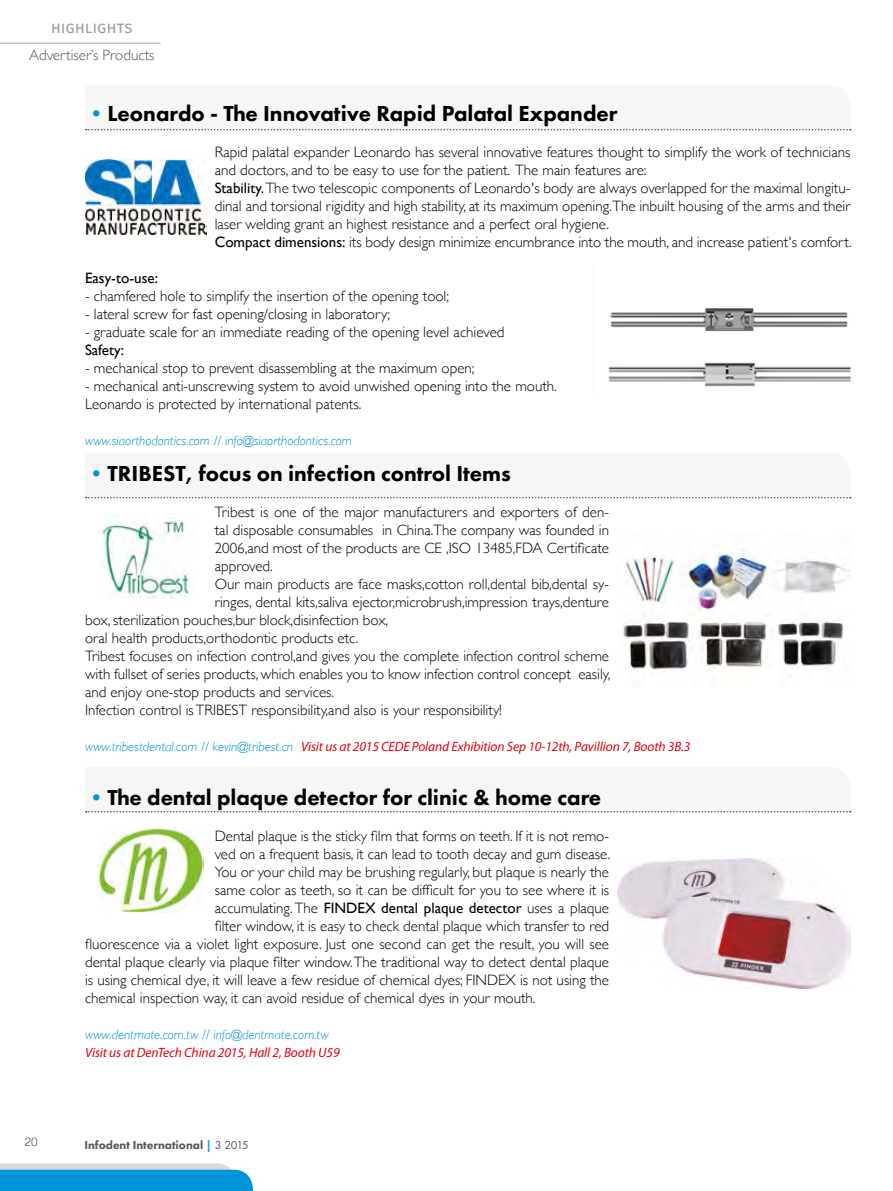
<style>
.page{position:relative;width:893px;height:1191px;background:#fff}
.page>*{position:absolute;margin:0;border:0;box-sizing:border-box;transform-origin:0 0}
.t1{font:800 22.5px "Futura PT";color:#000}
.t2{font:16.5px "Fira Sans";letter-spacing:-.005em;color:#9c9d9d}
.t3{font:300 15px/18px "Gill Sans";color:#000}
.t4{font:300 15px "Gill Sans";color:#565656}
.t5{font:15px "Gill Sans";color:#000}
.t6{font:italic 13.5px "Myriad Pro";letter-spacing:-.01em;color:#e3000f}
.t7{font:italic 300 13.5px "Gill Sans";color:#0095d9}
.t8{font:800 12px "Futura PT";color:#565656}
.t9{font:300 12px "Helvetica";color:#565656}
.s1{color:#0095d9}
.s2{font-weight:400}
.s3{font-family:"Gill Sans";font-weight:300;color:#0095d9}
.s4{color:#00a8e2}
</style>
<div class="page">
<hr style="left:0;top:43px;width:161px;height:1px;background:#9c9d9d">
<svg style="left:0;top:1163px;width:253px;height:28px;background:#38a8da"></svg>
<img style="left:608px;top:308px;width:244px;height:79px">
<svg style="left:85px;top:128px;width:766px;height:2px"></svg>
<img style="left:85px;top:160px;width:121px;height:74px">
<img style="left:623px;top:548px;width:227px;height:124px">
<svg style="left:85px;top:496px;width:766px;height:2px"></svg>
<img style="left:101px;top:513px;width:93px;height:86px">
<img style="left:618px;top:859px;width:232px;height:130px">
<svg style="left:85px;top:810px;width:766px;height:2px"></svg>
<img style="left:99px;top:827px;width:104px;height:85px">
<p class="t2" style="left:51px;top:15px;width:83px">highlights</p>
<p class="t4" style="left:29px;top:44px;width:127px">Advertiser’s Products</p>
<h1 class="t1" style="left:85px;top:99px;width:534px"><span class="s1">•</span>Leonardo - The Innovative Rapid Palatal Expander</h1>
<p class="t3" style="left:215px;top:142px;width:638px">Rapid palatal expander Leonardo has several innovative features thought to simplify the work of technicians and doctors, and to be easy to use for the patient. The main features are:<br><span class="s2">Stability.</span> The two telescopic components of Leonardo's body are always overlapped for the maximal longitu&shy;dinal and torsional rigidity and high stability, at its maximum opening.The inbuilt housing of the arms and their laser welding grant an highest resistance and a perfect oral hygiene.<br><span class="s2">Compact dimensions:</span> its body design minimize encumbrance into the mouth, and increase patient's comfort.</p>
<p class="t5" style="left:85px;top:269px;width:74px">Easy-to-use:</p>
<p class="t3" style="left:85px;top:286px;width:366px">- chamfered hole to simplify the insertion of the opening tool;</p>
<p class="t3" style="left:85px;top:304px;width:306px">- lateral screw for fast opening/closing in laboratory;</p>
<p class="t3" style="left:85px;top:322px;width:421px">- graduate scale for an immediate reading of the opening level achieved</p>
<p class="t5" style="left:85px;top:341px;width:40px">Safety:</p>
<p class="t3" style="left:85px;top:358px;width:391px">- mechanical stop to prevent disassembling at the maximum open;</p>
<p class="t3" style="left:85px;top:376px;width:473px">- mechanical anti-unscrewing system to avoid unwished opening into the mouth.<br>Leonardo is protected by international patents.</p>
<p class="t7" style="left:85px;top:433px;width:268px">www.siaorthodontics.com // info@siaorthodontics.com</p>
<h1 class="t1" style="left:85px;top:459px;width:427px"><span class="s1">•</span>TRIBEST, focus on infection control Items</h1>
<p class="t3" style="left:215px;top:502px;width:396px">Tribest is one of the major manufacturers and exporters of den-</p>
<p class="t3" style="left:215px;top:520px;width:396px">tal disposable consumables in China.The company was founded in</p>
<p class="t3" style="left:215px;top:538px;width:396px">2006,and most of the products are CE ,ISO 13485,FDA Certificate</p>
<p class="t3" style="left:215px;top:556px;width:60px">approved.</p>
<p class="t3" style="left:215px;top:574px;width:396px">Our main products are face masks,cotton roll,dental bib,dental sy-</p>
<p class="t3" style="left:215px;top:592px;width:396px">ringes, dental kits,saliva ejector,microbrush,impression trays,denture</p>
<p class="t3" style="left:85px;top:610px;width:305px">box, sterilization pouches,bur block,disinfection box,</p>
<p class="t3" style="left:85px;top:628px;width:275px">oral health products,orthodontic products etc.</p>
<p class="t3" style="left:85px;top:646px;width:526px">Tribest focuses on infection control,and gives you the complete infection control scheme</p>
<p class="t3" style="left:85px;top:664px;width:527px">with fullset of series products, which enables you to know infection control concept easily,</p>
<p class="t3" style="left:85px;top:682px;width:251px">and enjoy one-stop products and services.</p>
<p class="t3" style="left:85px;top:700px;width:418px">Infection control is TRIBEST responsibility,and also is your responsibility!</p>
<p class="t6" style="left:85px;top:738px;width:607px"><span class="s3">www.tribestdental.com // kevin@tribest.cn</span> Visit us at 2015 CEDE Poland Exhibition Sep 10-12th, Pavillion 7, Booth 3B.3</p>
<h1 class="t1" style="left:85px;top:783px;width:518px"><span class="s1">•</span>The dental plaque detector for clinic &amp; home care</h1>
<p class="t3" style="left:215px;top:826px;width:396px">Dental plaque is the sticky film that forms on teeth. If it is not remo-</p>
<p class="t3" style="left:215px;top:844px;width:397px">ved on a frequent basis, it can lead to tooth decay and gum disease.</p>
<p class="t3" style="left:215px;top:862px;width:396px">You or your child may be brushing regularly, but plaque is nearly the</p>
<p class="t3" style="left:215px;top:880px;width:396px">same color as teeth, so it can be difficult for you to see where it is</p>
<p class="t3" style="left:215px;top:898px;width:396px">accumulating. The <span class="s2">FINDEX dental plaque detector</span> uses a plaque</p>
<p class="t3" style="left:215px;top:916px;width:396px">filter window, it is easy to check dental plaque which transfer to red</p>
<p class="t3" style="left:85px;top:934px;width:526px">fluorescence via a violet light exposure. Just one second can get the result, you will see</p>
<p class="t3" style="left:85px;top:952px;width:526px">dental plaque clearly via plaque filter window. The traditional way to detect dental plaque</p>
<p class="t3" style="left:85px;top:970px;width:526px">is using chemical dye, it will leave a few residue of chemical dyes; FINDEX is not using the</p>
<p class="t3" style="left:85px;top:988px;width:452px">chemical inspection way, it can avoid residue of chemical dyes in your mouth.</p>
<p class="t7" style="left:85px;top:1027px;width:245px">www.dentmate.com.tw // info@dentmate.com.tw</p>
<p class="t6" style="left:85px;top:1044px;width:256px">Visit us at DenTech China 2015, Hall 2, Booth U59</p>
<p class="t9" style="left:25px;top:1132px;width:15px">20</p>
<p class="t8" style="left:84px;top:1137px;width:166px">Infodent International <span class="s4">|</span> <span class="s2">3 2015</span></p>
</div>
